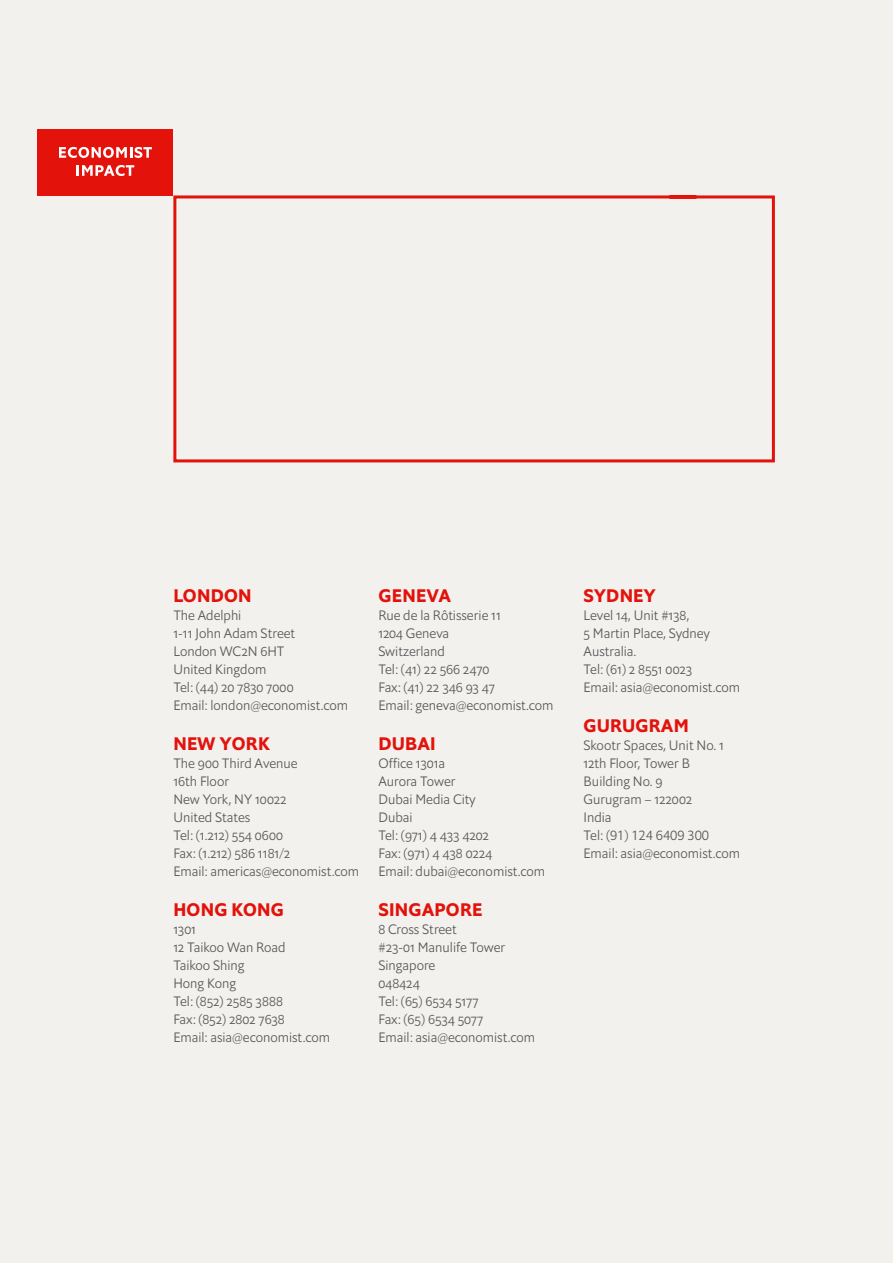
<style>
.page{position:relative;width:893px;height:1263px;background:#f2f1ee}
.page>*{position:absolute;margin:0;border:0;box-sizing:border-box;transform-origin:0 0}
.t1{font:18px "Econ Sans OS Bol";letter-spacing:.01em;color:#e3120b}
.t2{font:13.5px/18px "Econ Sans OS Lig";color:#57585a}
.t3{font:13.5px "Econ Sans Lig";color:#57585a}
.s1{font-family:"Econ Sans OS Lig"}
</style>
<div class="page">
<svg style="left:172px;top:195px;width:603px;height:268px"></svg>
<div style="left:38px;top:129px;width:135px;height:66px;background:#e3120b"></div>
<svg style="left:59px;top:147px;width:93px;height:11px"></svg>
<svg style="left:77px;top:165px;width:57px;height:11px"></svg>
<p class="t1" style="left:173px;top:584px;width:80px">LONDON</p>
<p class="t2" style="left:173px;top:607px;width:70px">The Adelphi</p>
<p class="t2" style="left:173px;top:625px;width:123px">1-11 John Adam Street</p>
<p class="t2" style="left:173px;top:643px;width:113px">London WC2N 6HT</p>
<p class="t2" style="left:173px;top:661px;width:94px">United Kingdom</p>
<p class="t2" style="left:173px;top:679px;width:122px">Tel: (44) 20 7830 7000</p>
<p class="t2" style="left:173px;top:697px;width:176px">Email: london@economist.com</p>
<p class="t1" style="left:173px;top:732px;width:98px">NEW YORK</p>
<p class="t2" style="left:173px;top:754px;width:126px">The 900 Third Avenue</p>
<p class="t2" style="left:173px;top:772px;width:57px">16th Floor</p>
<p class="t2" style="left:173px;top:790px;width:115px">New York, NY 10022</p>
<p class="t2" style="left:173px;top:808px;width:78px">United States</p>
<p class="t2" style="left:173px;top:826px;width:111px">Tel: (1.212) 554 0600</p>
<p class="t2" style="left:173px;top:844px;width:187px">Fax: (1.212) 586 1181/2<br>Email: americas@economist.com</p>
<p class="t1" style="left:173px;top:898px;width:112px">HONG KONG</p>
<p class="t2" style="left:173px;top:920px;width:24px">1301</p>
<p class="t2" style="left:173px;top:938px;width:114px">12 Taikoo Wan Road</p>
<p class="t2" style="left:173px;top:956px;width:73px">Taikoo Shing</p>
<p class="t2" style="left:173px;top:974px;width:64px">Hong Kong</p>
<p class="t2" style="left:173px;top:992px;width:111px">Tel: (852) 2585 3888</p>
<p class="t2" style="left:173px;top:1010px;width:158px">Fax: (852) 2802 7638<br>Email: asia@economist.com</p>
<p class="t1" style="left:379px;top:584px;width:74px">GENEVA</p>
<p class="t2" style="left:378px;top:607px;width:124px">Rue de la Rôtisserie 11</p>
<p class="t2" style="left:378px;top:625px;width:72px">1204 Geneva</p>
<p class="t2" style="left:378px;top:643px;width:68px">Switzerland</p>
<p class="t2" style="left:378px;top:661px;width:112px">Tel: (41) 22 566 2470</p>
<p class="t2" style="left:378px;top:679px;width:118px">Fax: (41) 22 346 93 47</p>
<p class="t2" style="left:378px;top:697px;width:177px">Email: geneva@economist.com</p>
<p class="t1" style="left:379px;top:732px;width:59px">DUBAI</p>
<p class="t2" style="left:378px;top:754px;width:68px">Office 1301a</p>
<p class="t2" style="left:378px;top:772px;width:79px">Aurora Tower</p>
<p class="t2" style="left:378px;top:790px;width:99px">Dubai Media City</p>
<p class="t2" style="left:378px;top:808px;width:36px">Dubai</p>
<p class="t2" style="left:378px;top:826px;width:112px">Tel: (971) 4 433 4202</p>
<p class="t2" style="left:378px;top:844px;width:115px">Fax: (971) 4 438 0224</p>
<p class="t2" style="left:378px;top:862px;width:168px">Email: dubai@economist.com</p>
<p class="t1" style="left:379px;top:898px;width:105px">SINGAPORE</p>
<p class="t2" style="left:378px;top:920px;width:80px">8 Cross Street</p>
<p class="t2" style="left:378px;top:938px;width:128px">#23-01 Manulife Tower</p>
<p class="t2" style="left:378px;top:956px;width:58px">Singapore</p>
<p class="t2" style="left:378px;top:974px;width:43px">048424</p>
<p class="t2" style="left:378px;top:992px;width:102px">Tel: (65) 6534 5177</p>
<p class="t2" style="left:378px;top:1010px;width:158px">Fax: (65) 6534 5077<br>Email: asia@economist.com</p>
<p class="t1" style="left:584px;top:584px;width:74px">SYDNEY</p>
<p class="t2" style="left:583px;top:607px;width:107px">Level 14, Unit #138,</p>
<p class="t2" style="left:583px;top:625px;width:128px">5 Martin Place, Sydney</p>
<p class="t2" style="left:583px;top:643px;width:54px">Australia.</p>
<p class="t2" style="left:583px;top:661px;width:110px">Tel: (61) 2 8551 0023</p>
<p class="t2" style="left:583px;top:679px;width:158px">Email: asia@economist.com</p>
<p class="t1" style="left:584px;top:714px;width:107px">GURUGRAM</p>
<p class="t2" style="left:583px;top:736px;width:142px">Skootr Spaces, Unit No. 1</p>
<p class="t2" style="left:583px;top:754px;width:108px">12th Floor, Tower B</p>
<p class="t2" style="left:583px;top:772px;width:80px">Building No. 9</p>
<p class="t2" style="left:583px;top:790px;width:110px">Gurugram – 122002</p>
<p class="t3" style="left:583px;top:809px;width:30px">India</p>
<p class="t3" style="left:583px;top:827px;width:127px"><span class="s1">Tel: (</span>91) 124 6409 300</p>
<p class="t2" style="left:583px;top:844px;width:158px">Email: asia@economist.com</p>
</div>
